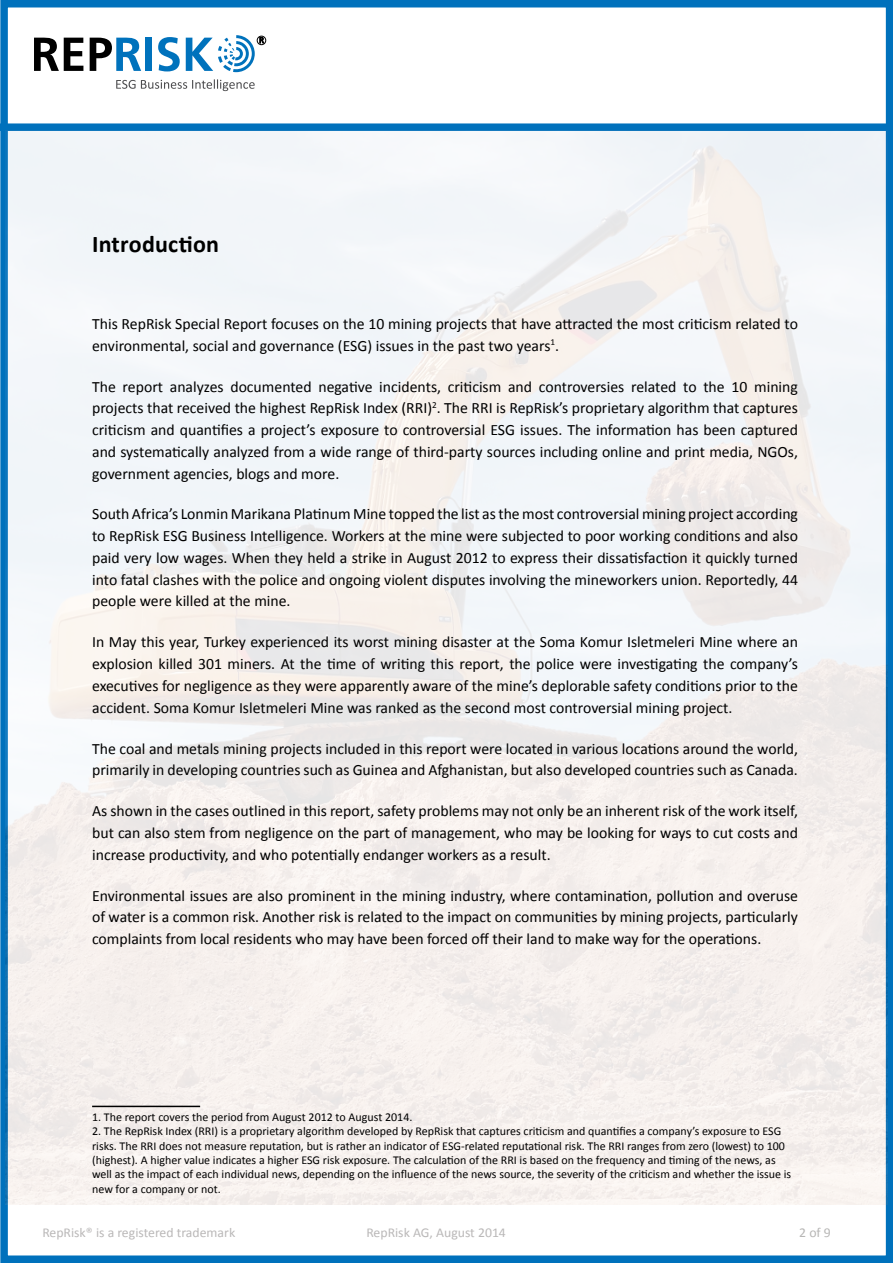
<style>
.page{position:relative;width:893px;height:1263px;background:#fff}
.page>*{position:absolute;margin:0;border:0;box-sizing:border-box;transform-origin:0 0}
.t1{font:700 24px "Calibri";letter-spacing:.01em;color:#000}
.t2{font:15.75px/21.8px "Calibri";color:#000;text-align:justify}
.t3{font:13.5px "Calibri";color:#bab8b8}
.t4{font:13.5px "Calibri";color:#b7b6b5}
.t5{font:12px/14.4px "Calibri";color:#000}
</style>
<div class="page">
<div style="left:0;top:123px;width:893px;height:8px;background:#0071bc"></div>
<div style="left:0;top:0;width:893px;height:1263px;border:8px solid #0071bc"></div>
<svg style="left:34px;top:37px;width:49px;height:34px"></svg>
<svg style="left:90px;top:37px;width:51px;height:34px"></svg>
<div style="left:145px;top:38px;width:7px;height:33px;background:#0072bc"></div>
<svg style="left:158px;top:37px;width:22px;height:34px"></svg>
<svg style="left:186px;top:35px;width:78px;height:37px"></svg>
<div style="left:257px;top:36px;width:9px;height:9px;border:1px solid #000;border-radius:50%"></div>
<svg style="left:116px;top:79px;width:139px;height:12px"></svg>
<hr style="left:92px;top:1106px;width:108px;height:1px;background:#000">
<h1 class="t1" style="left:92px;top:229px;width:128px">Introduction</h1>
<p class="t2" style="left:92px;top:313px;width:707px">This RepRisk Special Report focuses on the 10 mining projects that have attracted the most criticism related to environmental, social and governance (ESG) issues in the past two years<sup>1</sup>.</p>
<p class="t2" style="left:92px;top:375px;width:707px">The report analyzes documented negative incidents, criticism and controversies related to the 10 mining projects that received the highest RepRisk Index (RRI)<sup>2</sup>. The RRI is RepRisk’s proprietary algorithm that captures criticism and quantifies a project’s exposure to controversial ESG issues. The information has been captured and systematically analyzed from a wide range of third-party sources including online and print media, NGOs, government agencies, blogs and more.</p>
<p class="t2" style="left:92px;top:503px;width:707px">South Africa’s Lonmin Marikana Platinum Mine topped the list as the most controversial mining project according to RepRisk ESG Business Intelligence. Workers at the mine were subjected to poor working conditions and also paid very low wages. When they held a strike in August 2012 to express their dissatisfaction it quickly turned into fatal clashes with the police and ongoing violent disputes involving the mineworkers union. Reportedly, 44 people were killed at the mine.</p>
<p class="t2" style="left:92px;top:631px;width:707px">In May this year, Turkey experienced its worst mining disaster at the Soma Komur Isletmeleri Mine where an explosion killed 301 miners. At the time of writing this report, the police were investigating the company’s executives for negligence as they were apparently aware of the mine’s deplorable safety conditions prior to the accident. Soma Komur Isletmeleri Mine was ranked as the second most controversial mining project.</p>
<p class="t2" style="left:92px;top:737px;width:707px">The coal and metals mining projects included in this report were located in various locations around the world, primarily in developing countries such as Guinea and Afghanistan, but also developed countries such as Canada.</p>
<p class="t2" style="left:92px;top:800px;width:707px">As shown in the cases outlined in this report, safety problems may not only be an inherent risk of the work itself, but can also stem from negligence on the part of management, who may be looking for ways to cut costs and increase productivity, and who potentially endanger workers as a result.</p>
<p class="t2" style="left:92px;top:884px;width:707px">Environmental issues are also prominent in the mining industry, where contamination, pollution and overuse of water is a common risk. Another risk is related to the impact on communities by mining projects, particularly complaints from local residents who may have been forced off their land to make way for the operations.</p>
<p class="t5" style="left:92px;top:1110px;width:322px">1. The report covers the period from August 2012 to August 2014.</p>
<p class="t5" style="left:92px;top:1124px;width:701px">2. The RepRisk Index (RRI) is a proprietary algorithm developed by RepRisk that captures criticism and quantifies a company’s exposure to ESG risks. The RRI does not measure reputation, but is rather an indicator of ESG-related reputational risk. The RRI ranges from zero (lowest) to 100 (highest). A higher value indicates a higher ESG risk exposure. The calculation of the RRI is based on the frequency and timing of the news, as well as the impact of each individual news, depending on the influence of the news source, the severity of the criticism and whether the issue is new for a company or not.</p>
<p class="t3" style="left:42px;top:1224px;width:194px">RepRisk® is a registered trademark</p>
<p class="t3" style="left:366px;top:1224px;width:141px">RepRisk AG, August 2014</p>
<p class="t4" style="left:799px;top:1224px;width:33px">2 of 9</p>
</div>
